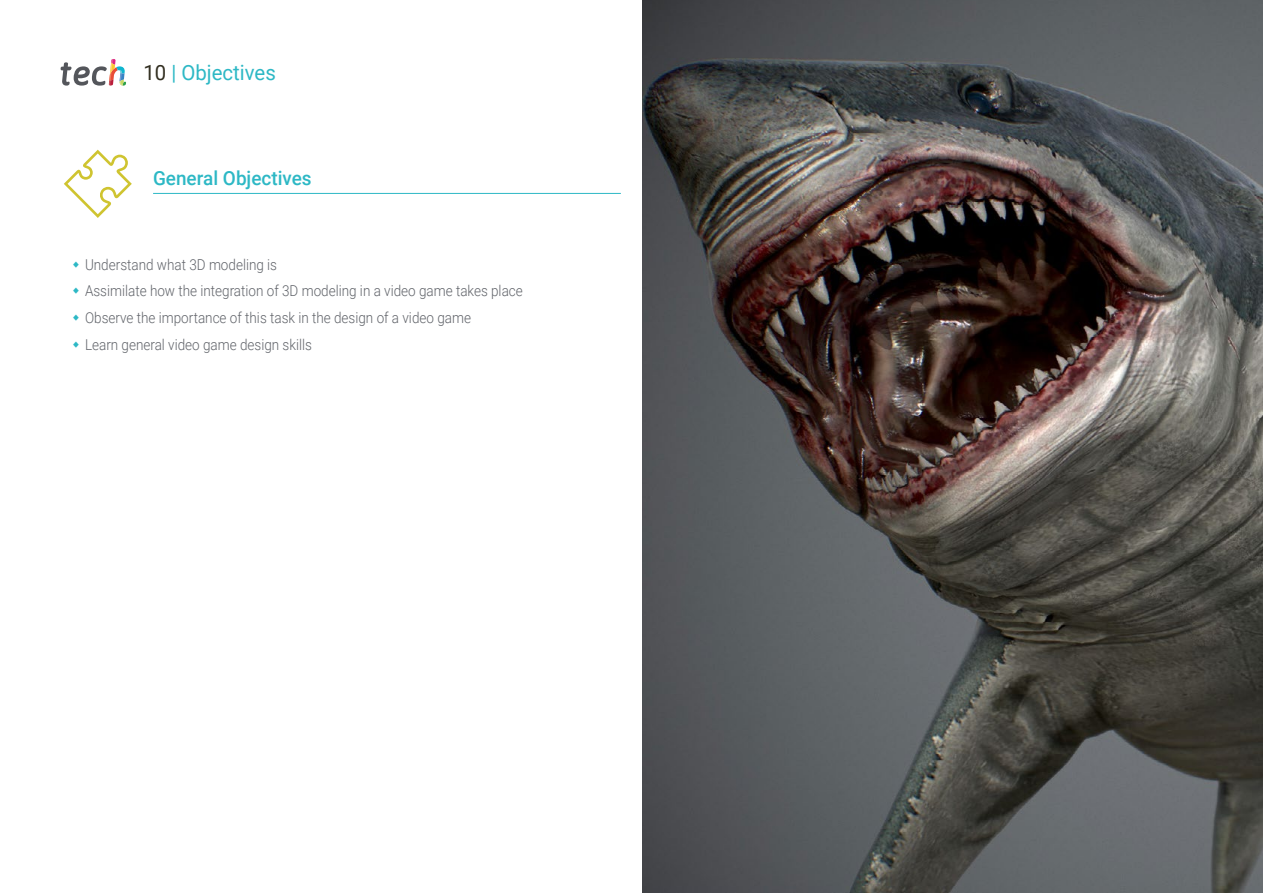
<style>
.page{position:relative;width:1263px;height:893px;background:#fff}
.page>*{position:absolute;margin:0;border:0;box-sizing:border-box;transform-origin:0 0}
.t1{font:21px "Roboto";color:#2db8c5}
.t2{font:500 19.5px "Roboto";color:#2db8c5}
.t3{font:300 15px/26.7px "Roboto";color:#61646a;scale:.9 1}
.s1{color:#312e20}
</style>
<div class="page">
<hr style="left:153px;top:193px;width:468px;height:1px;background:#2db8c5">
<svg style="left:64px;top:150px;width:68px;height:68px"></svg>
<img style="left:642px;top:0;width:621px;height:893px">
<svg style="left:61px;top:59px;width:65px;height:27px"></svg>
<h1 class="t1" style="left:144px;top:57px;width:134px"><span class="s1">10</span> | Objectives</h1>
<h2 class="t2" style="left:153px;top:164px;width:160px">General Objectives</h2>
<p class="t3" style="left:85px;top:250px;width:488px">Understand what 3D modeling is<br>Assimilate how the integration of 3D modeling in a video game takes place Observe the importance of this task in the design of a video game<br>Learn general video game design skills</p>
</div>
